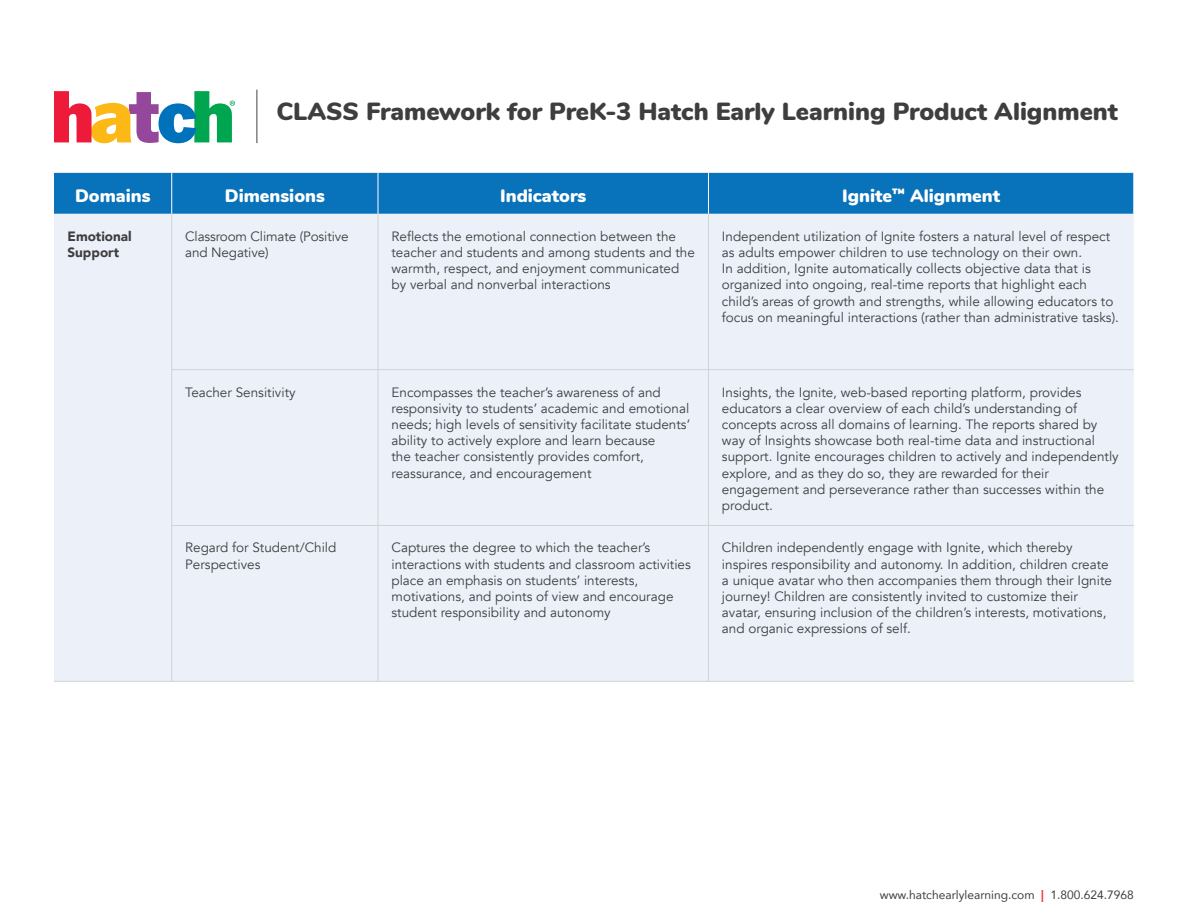
<style>
.page{position:relative;width:1188px;height:918px;background:#fff}
.page>*{position:absolute;margin:0;border:0;box-sizing:border-box;transform-origin:0 0}
.t1{font:900 24.75px "Nunito";color:#3e3e3f}
.t2{font:900 18px "Nunito";color:#fff}
.t3{font:13.5px/16.2px "Avenir";color:#3e3e3f}
.t4{font:900 13.5px/16.2px "Avenir";color:#3e3e3f}
.t5{font:12px "Avenir";color:#3e3e3f}
.s1{font-weight:900;color:#ee4048}
</style>
<div class="page">
<div style="left:54px;top:173px;width:1079px;height:41px;background:#0872ba"></div>
<div style="left:54px;top:214px;width:1080px;height:467px;background:#ecf1f9"></div>
<hr style="left:171px;top:173px;width:1px;height:41px;background:#fff">
<hr style="left:54px;top:681px;width:118px;height:1px;background:#d1d2d4">
<hr style="left:171px;top:214px;width:1px;height:155px;background:#d1d2d4">
<hr style="left:378px;top:214px;width:1px;height:155px;background:#d1d2d4">
<hr style="left:708px;top:214px;width:1px;height:155px;background:#d1d2d4">
<hr style="left:172px;top:369px;width:206px;height:1px;background:#d1d2d4">
<hr style="left:171px;top:370px;width:1px;height:155px;background:#d1d2d4">
<hr style="left:378px;top:369px;width:330px;height:1px;background:#d1d2d4">
<hr style="left:378px;top:370px;width:1px;height:155px;background:#d1d2d4">
<hr style="left:708px;top:369px;width:426px;height:1px;background:#d1d2d4">
<hr style="left:708px;top:370px;width:1px;height:155px;background:#d1d2d4">
<hr style="left:172px;top:525px;width:206px;height:1px;background:#d1d2d4">
<hr style="left:171px;top:526px;width:1px;height:155px;background:#d1d2d4">
<hr style="left:378px;top:525px;width:330px;height:1px;background:#d1d2d4">
<hr style="left:378px;top:526px;width:1px;height:155px;background:#d1d2d4">
<hr style="left:708px;top:525px;width:426px;height:1px;background:#d1d2d4">
<hr style="left:708px;top:526px;width:1px;height:155px;background:#d1d2d4">
<hr style="left:172px;top:681px;width:206px;height:1px;background:#d1d2d4">
<hr style="left:378px;top:681px;width:330px;height:1px;background:#d1d2d4">
<hr style="left:708px;top:681px;width:426px;height:1px;background:#d1d2d4">
<hr style="left:378px;top:173px;width:1px;height:41px;background:#fff">
<hr style="left:708px;top:173px;width:1px;height:41px;background:#fff">
<hr style="left:256px;top:90px;width:1px;height:53px;background:#57585a">
<svg style="left:54px;top:91px;width:181px;height:52px"></svg>
<p class="t1" style="left:276px;top:93px;width:843px">CLASS Framework for PreK-3 Hatch Early Learning Product Alignment</p>
<p class="t2" style="left:75px;top:183px;width:77px">Domains</p>
<p class="t2" style="left:225px;top:183px;width:102px">Dimensions</p>
<p class="t2" style="left:500px;top:183px;width:88px">Indicators</p>
<p class="t2" style="left:842px;top:183px;width:159px">Ignite<sup>™</sup> Alignment</p>
<p class="t4" style="left:68px;top:228px;width:66px">Emotional<br>Support</p>
<p class="t3" style="left:185px;top:228px;width:165px">Classroom Climate (Positive and Negative)</p>
<p class="t3" style="left:392px;top:228px;width:305px">Reflects the emotional connection between the teacher and students and among students and the warmth, respect, and enjoyment communicated by verbal and nonverbal interactions</p>
<p class="t3" style="left:722px;top:228px;width:398px">Independent utilization of Ignite fosters a natural level of respect as adults empower children to use technology on their own.<br>In addition, Ignite automatically collects objective data that is organized into ongoing, real-time reports that highlight each child’s areas of growth and strengths, while allowing educators to focus on meaningful interactions (rather than administrative tasks).</p>
<p class="t3" style="left:185px;top:384px;width:112px">Teacher Sensitivity</p>
<p class="t3" style="left:392px;top:384px;width:300px">Encompasses the teacher’s awareness of and responsivity to students’ academic and emotional needs; high levels of sensitivity facilitate students’ ability to actively explore and learn because<br>the teacher consistently provides comfort, reassurance, and encouragement</p>
<p class="t3" style="left:722px;top:384px;width:398px">Insights, the Ignite, web-based reporting platform, provides educators a clear overview of each child’s understanding of concepts across all domains of learning. The reports shared by way of Insights showcase both real-time data and instructional support. Ignite encourages children to actively and independently explore, and as they do so, they are rewarded for their engagement and perseverance rather than successes within the product.</p>
<p class="t3" style="left:185px;top:540px;width:153px">Regard for Student/Child<br>Perspectives</p>
<p class="t3" style="left:392px;top:540px;width:301px">Captures the degree to which the teacher’s interactions with students and classroom activities place an emphasis on students’ interests, motivations, and points of view and encourage student responsibility and autonomy</p>
<p class="t3" style="left:722px;top:540px;width:392px">Children independently engage with Ignite, which thereby inspires responsibility and autonomy. In addition, children create a unique avatar who then accompanies them through their Ignite journey! Children are consistently invited to customize their avatar, ensuring inclusion of the children’s interests, motivations, and organic expressions of self.</p>
<p class="t5" style="left:880px;top:885px;width:256px">www.hatchearlylearning.com <span class="s1">|</span> 1.800.624.7968</p>
</div>
